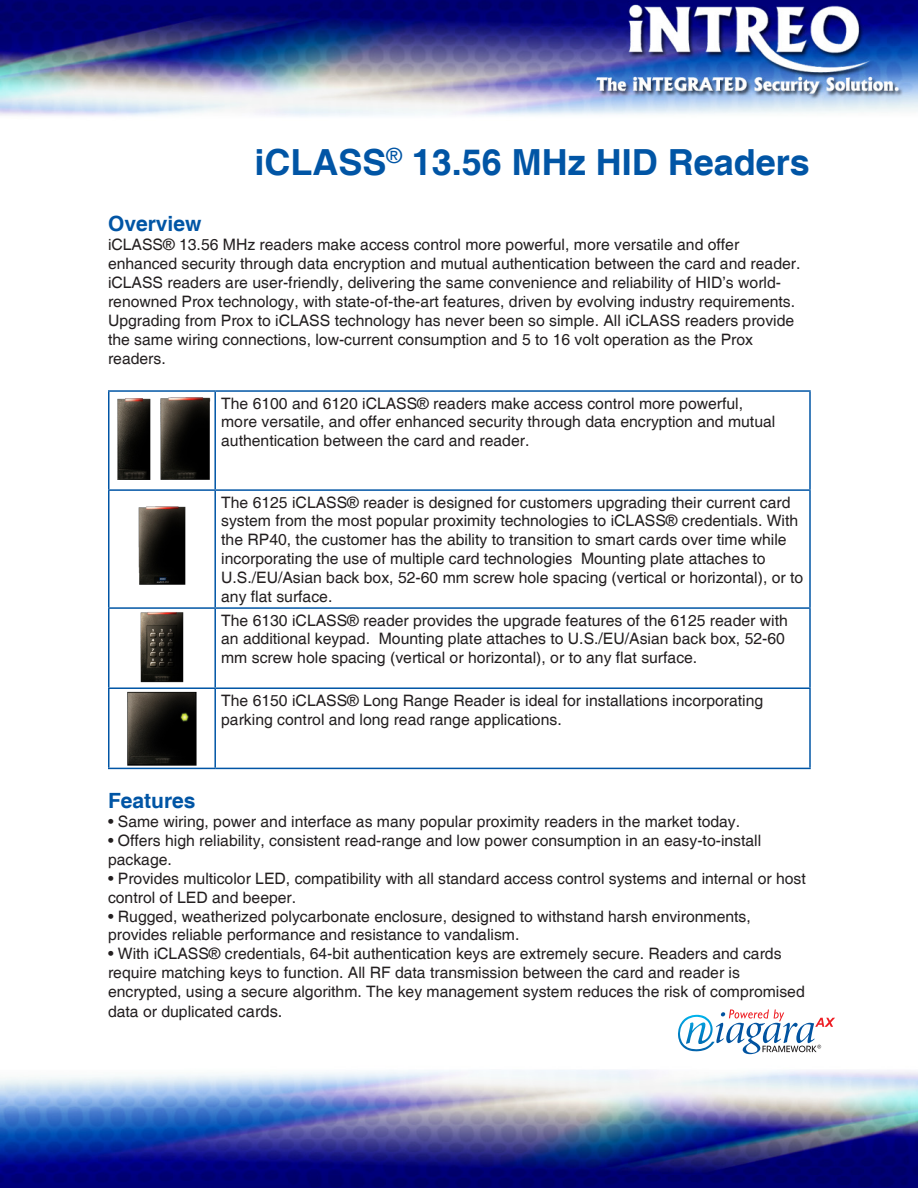
<style>
.page{position:relative;width:918px;height:1188px;background:#fff}
.page>*{position:absolute;margin:0;border:0;box-sizing:border-box;transform-origin:0 0}
.t1{font:700 36px "Helvetica";color:#0155a5}
.t2{font:700 21px "Helvetica";color:#0155a5}
.t3{font:15.75px/18.9px "Helvetica";color:#231f20}
.s1{font-size:16.5px}
</style>
<div class="page">
<img style="left:0;top:0;width:918px;height:1188px">
<svg style="left:678px;top:1010px;width:157px;height:44px"></svg>
<hr style="left:108px;top:390px;width:107px;height:2px;background:#0155a5">
<hr style="left:108px;top:392px;width:2px;height:97px;background:#0155a5">
<hr style="left:215px;top:390px;width:596px;height:2px;background:#0155a5">
<hr style="left:214px;top:392px;width:2px;height:97px;background:#0155a5">
<hr style="left:809px;top:392px;width:2px;height:97px;background:#0155a5">
<hr style="left:108px;top:489px;width:107px;height:2px;background:#0155a5">
<hr style="left:108px;top:491px;width:2px;height:116px;background:#0155a5">
<hr style="left:215px;top:489px;width:596px;height:2px;background:#0155a5">
<hr style="left:214px;top:491px;width:2px;height:116px;background:#0155a5">
<hr style="left:809px;top:491px;width:2px;height:116px;background:#0155a5">
<hr style="left:108px;top:607px;width:107px;height:2px;background:#0155a5">
<hr style="left:108px;top:609px;width:2px;height:78px;background:#0155a5">
<hr style="left:215px;top:607px;width:596px;height:2px;background:#0155a5">
<hr style="left:214px;top:609px;width:2px;height:78px;background:#0155a5">
<hr style="left:809px;top:609px;width:2px;height:78px;background:#0155a5">
<hr style="left:108px;top:687px;width:107px;height:2px;background:#0155a5">
<hr style="left:108px;top:689px;width:2px;height:79px;background:#0155a5">
<hr style="left:215px;top:687px;width:596px;height:2px;background:#0155a5">
<hr style="left:214px;top:689px;width:2px;height:79px;background:#0155a5">
<hr style="left:809px;top:689px;width:2px;height:79px;background:#0155a5">
<hr style="left:108px;top:768px;width:107px;height:1px;background:#0155a5">
<hr style="left:215px;top:768px;width:596px;height:1px;background:#0155a5">
<img style="left:138px;top:506px;width:48px;height:80px">
<img style="left:136px;top:611px;width:52px;height:75px">
<img style="left:124px;top:689px;width:76px;height:79px">
<img style="left:115px;top:399px;width:40px;height:81px">
<img style="left:160px;top:396px;width:50px;height:85px">
<p class="t1" style="left:254px;top:140px;width:557px">iCLASS<sup>®</sup> 13.56 MHz HID Readers</p>
<p class="t2" style="left:108px;top:211px;width:95px">Overview</p>
<p class="t3" style="left:108px;top:236px;width:694px">iCLASS® 13.56 MHz readers make access control more powerful, more versatile and offer enhanced security through data encryption and mutual authentication between the card and reader. iCLASS readers are user-friendly, delivering the same convenience and reliability of HID’s world&shy;renowned Prox technology, with state-of-the-art features, driven by evolving industry requirements.<br>Upgrading from Prox to iCLASS technology has never been so simple. All iCLASS readers provide the same wiring connections, low-current consumption and 5 to 16 volt operation as the Prox readers.</p>
<p class="t3" style="left:221px;top:394px;width:556px">The 6100 and 6120 iCLASS® readers make access control more powerful, more versatile, and offer enhanced security through data encryption and mutual authentication between the card and reader.</p>
<p class="t3" style="left:221px;top:493px;width:584px">The 6125 iCLASS® reader is designed for customers upgrading their current card system from the most popular proximity technologies to iCLASS® credentials. With the RP40, the customer has the ability to transition to smart cards over time while incorporating the use of multiple card technologies Mounting plate attaches to U.S./EU/Asian back box, 52-60 mm screw hole spacing (vertical or horizontal), or to any flat surface.</p>
<p class="t3" style="left:221px;top:611px;width:568px">The 6130 iCLASS® reader provides the upgrade features of the 6125 reader with an additional keypad. Mounting plate attaches to U.S./EU/Asian back box, 52-60 mm screw hole spacing (vertical or horizontal), or to any flat surface.</p>
<p class="t3" style="left:221px;top:691px;width:544px">The 6150 iCLASS® Long Range Reader is ideal for installations incorporating parking control and long read range applications.</p>
<p class="t2" style="left:108px;top:788px;width:89px">Features</p>
<p class="t3" style="left:108px;top:813px;width:634px">• Same wiring, power and interface as many popular proximity readers in the market today.</p>
<p class="t3" style="left:108px;top:832px;width:655px">• Offers high reliability, consistent read-range and low power consumption in an easy-to-install package.</p>
<p class="t3" style="left:108px;top:869px;width:699px">• Provides multicolor LED, compatibility with all standard access control systems and internal or host control of LED and beeper.</p>
<p class="t3" style="left:108px;top:907px;width:644px">• Rugged, weatherized polycarbonate enclosure, designed to withstand harsh environments, provides reliable performance and resistance to vandalism.</p>
<p class="t3" style="left:108px;top:945px;width:698px">• With iCLASS® credentials, 64-bit authentication keys are extremely secure. Readers and cards require matching keys to function. All RF data transmission between the card and reader is encrypted, using a secure algorithm. The key management system reduces the risk of compromised data or duplicated <span class="s1">cards.</span></p>
</div>
